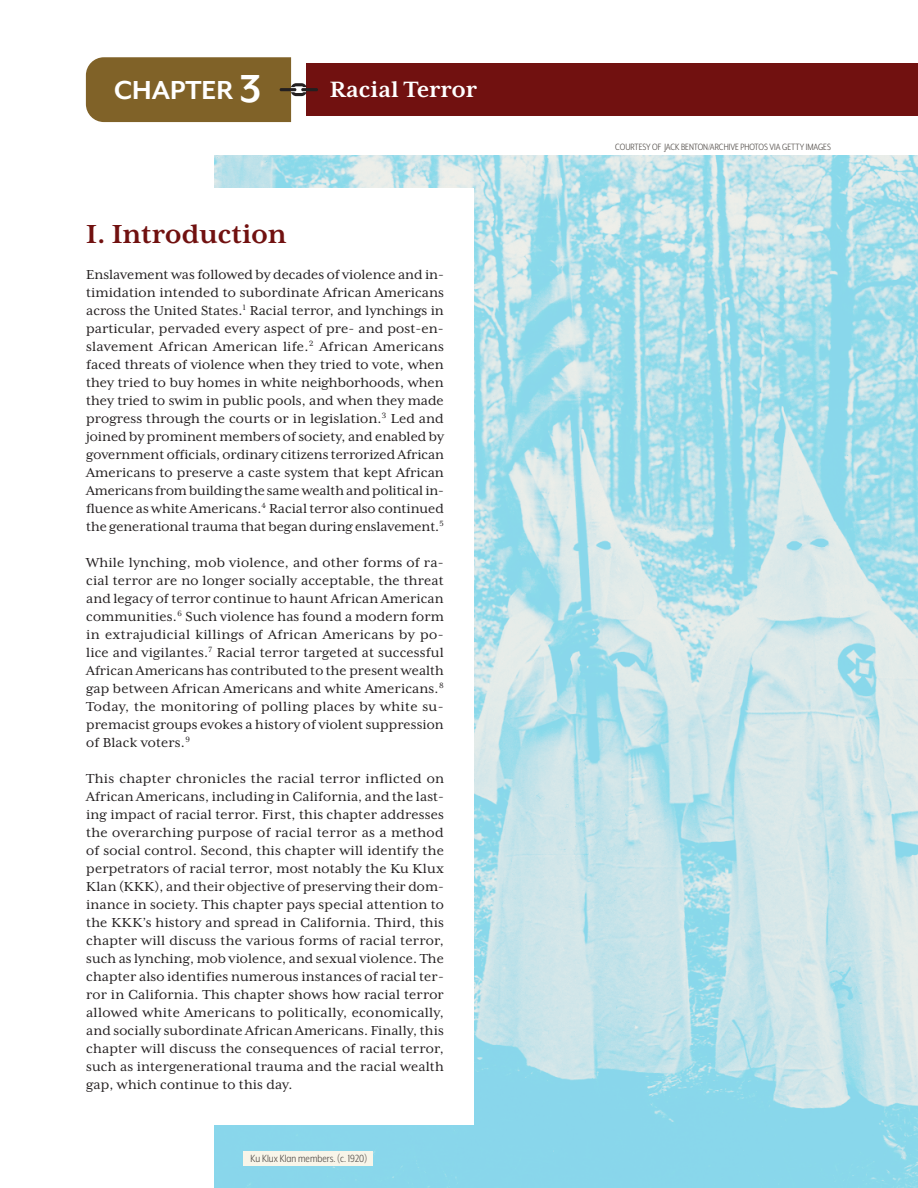
<style>
.page{position:relative;width:918px;height:1188px;background:#fff}
.page>*{position:absolute;margin:0;border:0;box-sizing:border-box;transform-origin:0 0}
.t1{font:700 30px "Mrs Eaves XL Serif OT";color:#711110}
.t2{font:700 30px "Mr Eaves XL Mod OT";color:#fff}
.t3{font:700 25.5px "Mrs Eaves XL Serif OT";color:#fff}
.t4{font:15px/18px "Mrs Eaves XL Serif OT";letter-spacing:.005em;color:#231f20;text-align:justify}
.t5{font:12px "Mr Eaves XL Mod Nar OT";color:#534e4a}
.t6{font:10.5px "Mr Eaves XL Mod Nar OT";color:#534e4a}
.s1{font-size:45px}
</style>
<div class="page">
<div style="left:307px;top:63px;width:611px;height:53px;background:#711110"></div>
<hr style="left:301px;top:88px;width:17px;height:3px;background:#231f20">
<svg style="left:86px;top:57px;width:221px;height:65px;background:#886c37"></svg>
<img style="left:215px;top:155px;width:703px;height:1033px">
<div style="left:86px;top:189px;width:387px;height:936px;background:#fff"></div>
<div style="left:244px;top:1151px;width:129px;height:14px;background:#f8f5e9"></div>
<p class="t2" style="left:114px;top:73px;width:149px">CHAPTER <span class="s1">3</span></p>
<p class="t3" style="left:330px;top:75px;width:149px">Racial Terror</p>
<p class="t1" style="left:86px;top:217px;width:202px">I Introduction</p>
<p class="t4" style="left:86px;top:266px;width:359px">Enslavement was followed by decades of violence and in&shy;timidation intended to subordinate African Americans across the United States.<sup>1</sup> Racial terror, and lynchings in particular, pervaded every aspect of pre- and post-en&shy;slavement African American life.<sup>2</sup> African Americans faced threats of violence when they tried to vote, when they tried to buy homes in white neighborhoods, when they tried to swim in public pools, and when they made progress through the courts or in legislation.<sup>3</sup> Led and joined by prominent members of society, and enabled by government offcials, ordinary citizens terrorized African Americans to preserve a caste system that kept African Americans from building the same wealth and political in&shy;fuence as white Americans.<sup>4</sup> Racial terror also continued the generational trauma that began during enslavement.<sup>5</sup></p>
<p class="t4" style="left:86px;top:554px;width:359px">While lynching, mob violence, and other forms of ra&shy;cial terror are no longer socially acceptable, the threat and legacy of terror continue to haunt African American communities.<sup>6</sup> Such violence has found a modern form in extrajudicial killings of African Americans by po&shy;lice and vigilantes.<sup>7</sup> Racial terror targeted at successful African Americans has contributed to the present wealth gap between African Americans and white Americans.<sup>8<br></sup>Today, the monitoring of polling places by white su&shy;premacist groups evokes a history of violent suppression of Black voters.<sup>9</sup></p>
<p class="t4" style="left:86px;top:770px;width:359px">This chapter chronicles the racial terror inficted on African Americans, including in California, and the last&shy;ing impact of racial terror. First, this chapter addresses the overarching purpose of racial terror as a method of social control. Second, this chapter will identify the perpetrators of racial terror, most notably the Ku Klux Klan (KKK), and their objective of preserving their dom&shy;inance in society. This chapter pays special attention to the KKK’s history and spread in California. Third, this chapter will discuss the various forms of racial terror, such as lynching, mob violence, and sexual violence. The chapter also identifes numerous instances of racial ter&shy;ror in California. This chapter shows how racial terror allowed white Americans to politically, economically, and socially subordinate African Americans. Finally, this chapter will discuss the consequences of racial terror, such as intergenerational trauma and the racial wealth gap, which continue to this day.</p>
<p class="t5" style="left:251px;top:1152px;width:118px">Ku Klux Klan members. (c. 1920)</p>
<p class="t6" style="left:615px;top:141px;width:217px">COURTESY OF JACK BENTON/ARCHIVE PHOTOS VIA GETTY IMAGES</p>
</div>
